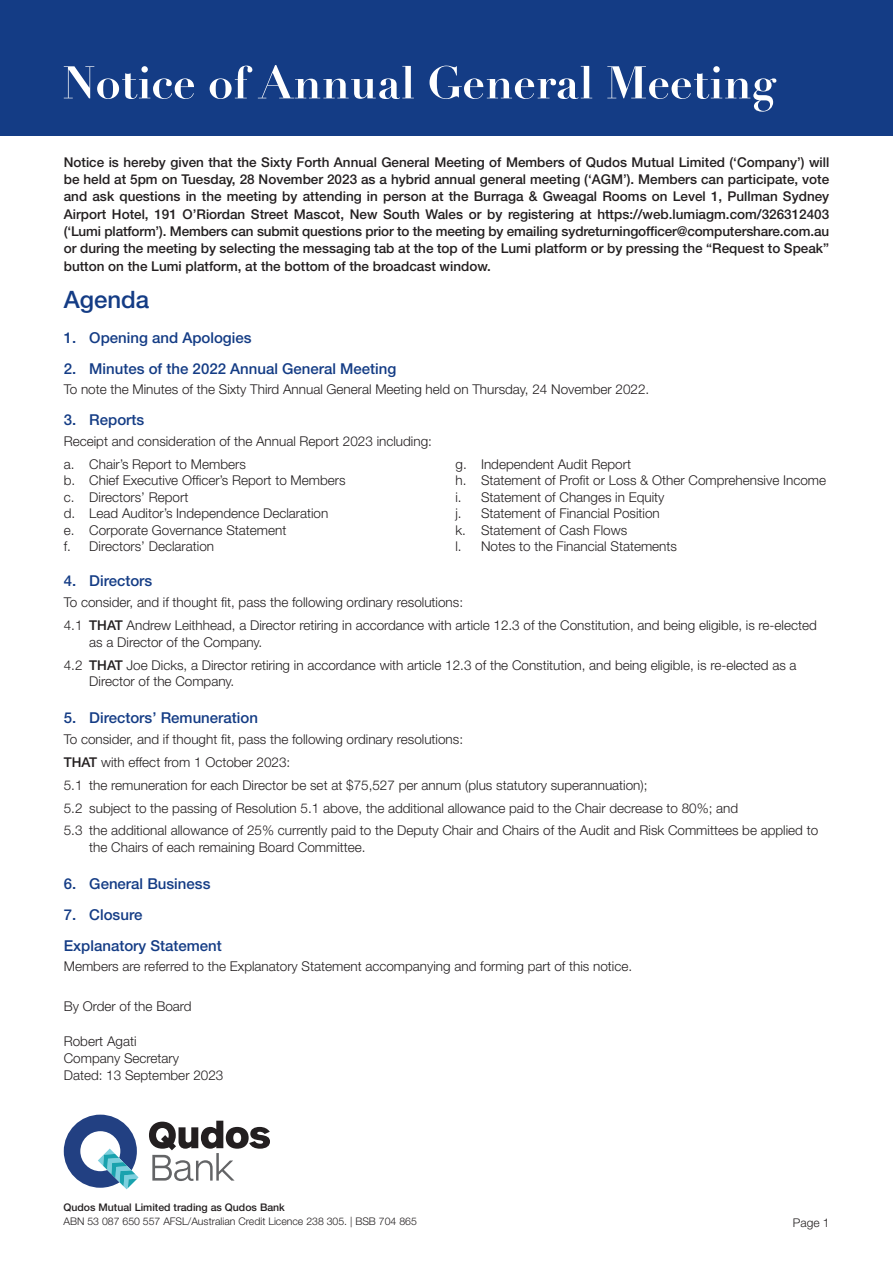
<style>
.page{position:relative;width:893px;height:1263px;background:#fff}
.page>*{position:absolute;margin:0;border:0;box-sizing:border-box;transform-origin:0 0}
.t1{font:500 24px "Helvetica Neue LT Std";color:#143c85}
.t2{font:500 15px/30.8px "Helvetica Neue LT Std";color:#143c85}
.t3{font:300 13.5px/16.5px "Helvetica Neue LT Std";color:#231f20}
.t4{font:500 13.5px/17.2px "Helvetica Neue LT Std";color:#231f20;text-align:justify}
.t5{font:300 12px "Helvetica Neue LT Std";color:#231f20}
.t6{font:300 10.5px "Helvetica Neue LT Std";color:#231f20}
.t7{font:500 10.5px "Helvetica Neue LT Std";color:#231f20}
.s1{font-weight:500}
</style>
<div class="page">
<div style="left:0;top:0;width:893px;height:135px;background:#143c85"></div>
<svg style="left:64px;top:1114px;width:75px;height:75px"></svg>
<svg style="left:149px;top:1121px;width:121px;height:60px"></svg>
<svg style="left:64px;top:66px;width:130px;height:33px"></svg>
<svg style="left:210px;top:66px;width:42px;height:33px"></svg>
<svg style="left:258px;top:65px;width:156px;height:34px"></svg>
<svg style="left:429px;top:66px;width:163px;height:33px"></svg>
<svg style="left:607px;top:66px;width:169px;height:46px"></svg>
<p class="t4" style="left:64px;top:153px;width:767px">Notice is hereby given that the Sixty Forth Annual General Meeting of Members of Qudos Mutual Limited (‘Company’) will be held at 5pm on Tuesday, 28 November 2023 as a hybrid annual general meeting (‘AGM’). Members can participate, vote and ask questions in the meeting by attending in person at the Burraga &amp; Gweagal Rooms on Level 1, Pullman Sydney Airport Hotel, 191 O’Riordan Street Mascot, New South Wales or by registering at https://web.lumiagm.com/326312403 (‘Lumi platform’). Members can submit questions prior to the meeting by emailing sydreturningofficer@computershare.com.au or during the meeting by selecting the messaging tab at the top of the Lumi platform or by pressing the “Request to Speak” button on the Lumi platform, at the bottom of the broadcast window.</p>
<h1 class="t1" style="left:64px;top:285px;width:87px">Agenda</h1>
<p class="t2" style="left:64px;top:322px;width:189px">1. Opening and Apologies</p>
<p class="t2" style="left:64px;top:353px;width:334px">2. Minutes of the 2022 Annual General Meeting</p>
<p class="t3" style="left:64px;top:381px;width:587px">To note the Minutes of the Sixty Third Annual General Meeting held on Thursday, 24 November 2022.</p>
<p class="t2" style="left:64px;top:404px;width:82px">3. Reports</p>
<p class="t3" style="left:64px;top:429px;width:370px;line-height:23px">Receipt and consideration of the Annual Report 2023 including: a. Chair’s Report to Members</p>
<p class="t3" style="left:64px;top:472px;width:283px">b. Chief Executive Officer’s Report to Members c. Directors’ Report<br>d. Lead Auditor’s Independence Declaration<br>e. Corporate Governance Statement<br>f. Directors’ Declaration</p>
<p class="t3" style="left:455px;top:455px;width:372px">g. Independent Audit Report<br>h. Statement of Profit or Loss &amp; Other Comprehensive Income i. Statement of Changes in Equity<br>j. Statement of Financial Position<br>k. Statement of Cash Flows<br>l. Notes to the Financial Statements</p>
<p class="t2" style="left:64px;top:566px;width:90px">4. Directors</p>
<p class="t3" style="left:64px;top:591px;width:755px;line-height:23px">To consider, and if thought fit, pass the following ordinary resolutions:<br>4.1 <span class="s1">THAT</span> Andrew Leithhead, a Director retiring in accordance with article 12.3 of the Constitution, and being eligible, is re-elected</p>
<p class="t3" style="left:64px;top:630px;width:734px;line-height:23px;text-indent:26px">as a Director of the Company.<br>4.2 <span class="s1">THAT</span> Joe Dicks, a Director retiring in accordance with article 12.3 of the Constitution, and being eligible, is re-elected as a</p>
<p class="t3" style="left:89px;top:673px;width:147px">Director of the Company.</p>
<p class="t2" style="left:64px;top:702px;width:196px">5. Directors’ Remuneration</p>
<p class="t3" style="left:64px;top:727px;width:756px;line-height:23px">To consider, and if thought fit, pass the following ordinary resolutions:<br><span class="s1">THAT</span> with effect from 1 October 2023:<br>5.1 the remuneration for each Director be set at $75,527 per annum (plus statutory superannuation);<br>5.2 subject to the passing of Resolution 5.1 above, the additional allowance paid to the Chair decrease to 80%; and<br>5.3 the additional allowance of 25% currently paid to the Deputy Chair and Chairs of the Audit and Risk Committees be applied to</p>
<p class="t3" style="left:89px;top:839px;width:278px">the Chairs of each remaining Board Committee.</p>
<p class="t2" style="left:64px;top:868px;width:148px">6. General Business</p>
<p class="t2" style="left:64px;top:899px;width:160px">7. Closure<br>Explanatory Statement</p>
<p class="t3" style="left:64px;top:958px;width:570px">Members are referred to the Explanatory Statement accompanying and forming part of this notice.</p>
<p class="t3" style="left:64px;top:998px;width:129px">By Order of the Board</p>
<p class="t3" style="left:64px;top:1032px;width:161px;line-height:17.2px">Robert Agati<br>Company Secretary<br>Dated: 13 September 2023</p>
<p class="t7" style="left:64px;top:1201px;width:223px">Qudos Mutual Limited trading as Qudos Bank</p>
<p class="t6" style="left:64px;top:1214px;width:355px">ABN 53 087 650 557 AFSL/Australian Credit Licence 238 305. | BSB 704 865</p>
<p class="t5" style="left:793px;top:1215px;width:38px">Page 1</p>
</div>
